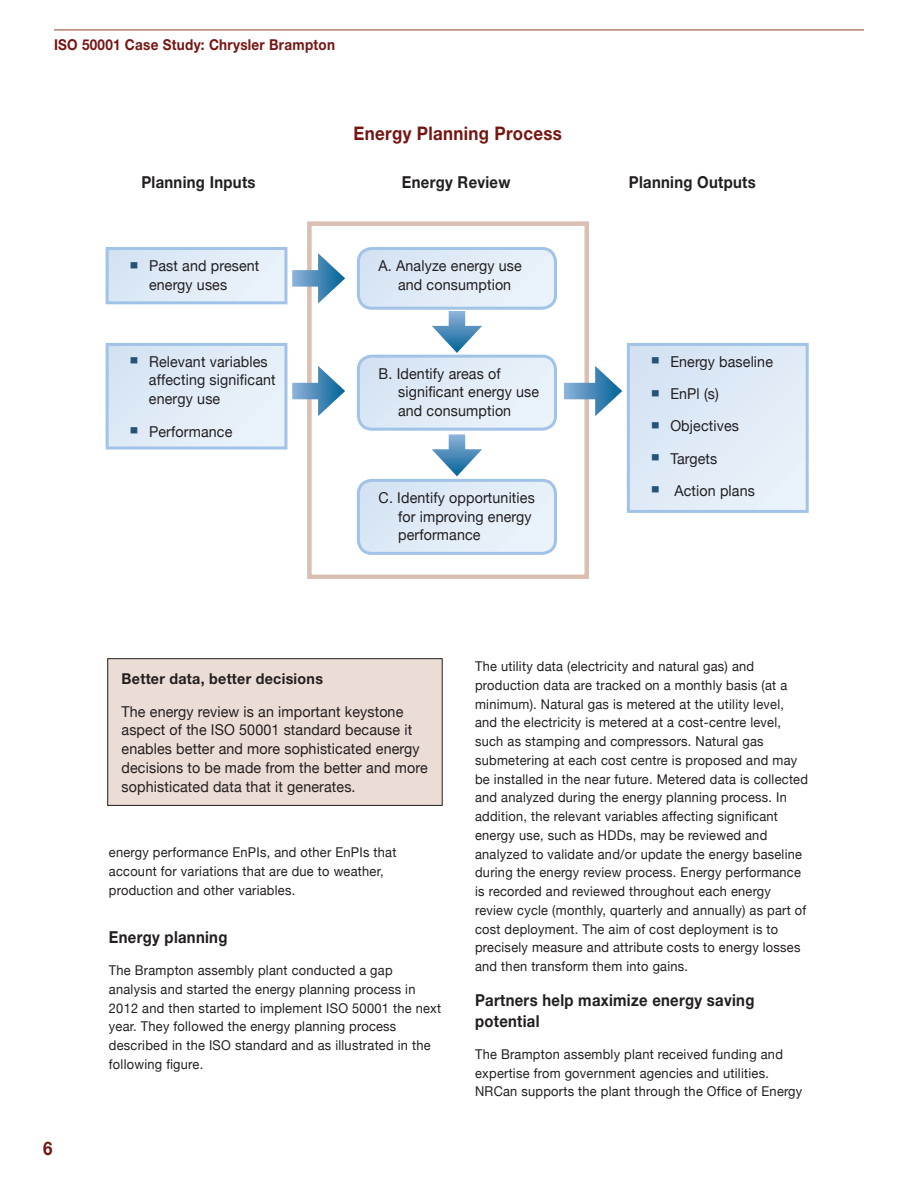
<style>
.page{position:relative;width:918px;height:1188px;background:#fff}
.page>*{position:absolute;margin:0;border:0;box-sizing:border-box;transform-origin:0 0}
.t1{font:700 18.75px "Helvetica Neue";letter-spacing:.02em;color:#751612;scale:.9 1}
.t2{font:700 16.5px/21px "Helvetica Neue";letter-spacing:.02em;color:#231f20;scale:.9 1}
.t3{font:15px/18.8px "Helvetica Neue";letter-spacing:.01em;color:#231f20;scale:.95 1}
.t4{font:700 15px "Helvetica Neue";letter-spacing:.02em;color:#751612;scale:.9 1}
.t5{font:700 15px "Helvetica Neue";letter-spacing:.02em;color:#231f20;scale:.95 1}
.t6{font:13.5px/18.8px "Helvetica Neue";letter-spacing:.02em;color:#231f20;scale:.95 1}
.s1{color:#255376}
</style>
<div class="page">
<hr style="left:54px;top:29px;width:810px;height:2px;background:#b4806d">
<div style="left:108px;top:659px;width:334px;height:146px;background:#ebdcd5"></div>
<div style="left:107px;top:658px;width:336px;height:148px;border:1px solid #231f20"></div>
<div style="left:307px;top:221px;width:282px;height:358px;border:4px solid #dabfb3"></div>
<svg style="left:359px;top:251px;width:194px;height:55px;background:#e0ebf6"></svg>
<div style="left:357px;top:247px;width:200px;height:63px;border:3px solid #a1c3e7;border-radius:14px"></div>
<div style="left:107px;top:248px;width:179px;height:55px;background:#e1ecf7"></div>
<div style="left:106px;top:247px;width:181px;height:57px;border:3px solid #a1c3e7"></div>
<div style="left:107px;top:344px;width:179px;height:104px;background:#e1ecf7"></div>
<div style="left:106px;top:343px;width:181px;height:107px;border:3px solid #a1c3e7"></div>
<div style="left:628px;top:344px;width:179px;height:167px;background:#dfeaf6"></div>
<div style="left:627px;top:343px;width:182px;height:170px;border:3px solid #a1c3e7"></div>
<div style="left:357px;top:355px;width:200px;height:76px;border:3px solid #a1c3e7;border-radius:14px"></div>
<div style="left:357px;top:479px;width:200px;height:76px;border:3px solid #a1c3e7;border-radius:14px"></div>
<svg style="left:292px;top:383px;width:26px;height:16px"></svg>
<svg style="left:318px;top:366px;width:27px;height:50px"></svg>
<svg style="left:292px;top:270px;width:26px;height:17px"></svg>
<svg style="left:318px;top:253px;width:27px;height:51px"></svg>
<svg style="left:564px;top:383px;width:31px;height:16px"></svg>
<svg style="left:595px;top:366px;width:27px;height:50px"></svg>
<svg style="left:449px;top:311px;width:16px;height:15px"></svg>
<svg style="left:358px;top:326px;width:198px;height:103px"></svg>
<svg style="left:449px;top:434px;width:16px;height:15px"></svg>
<svg style="left:358px;top:449px;width:198px;height:104px"></svg>
<p class="t4" style="left:54px;top:36px;width:314px">ISO 50001 Case Study: Chrysler Brampton</p>
<h2 class="t1" style="left:354px;top:122px;width:233px">Energy Planning Process</h2>
<p class="t2" style="left:141px;top:171px;width:128px">Planning Inputs</p>
<p class="t2" style="left:402px;top:171px;width:122px">Energy Review</p>
<p class="t2" style="left:629px;top:171px;width:142px">Planning Outputs</p>
<p class="t3" style="left:149px;top:256px;width:118px;text-indent:-20px"><span class="s1">▪</span> Past and present energy uses</p>
<p class="t3" style="left:149px;top:352px;width:135px;line-height:18.3px;text-indent:-20px"><span class="s1">▪</span> Relevant variables affecting significant energy use</p>
<p class="t3" style="left:129px;top:422px;width:110px"><span class="s1">▪</span> Performance</p>
<p class="t3" style="left:398px;top:256px;width:132px;text-indent:-20px">A. Analyze energy use and consumption</p>
<p class="t3" style="left:398px;top:364px;width:150px;text-indent:-20px">B. Identify areas of significant energy use and consumption</p>
<p class="t3" style="left:398px;top:488px;width:145px;text-indent:-20px">C. Identify opportunities for improving energy performance</p>
<p class="t3" style="left:650px;top:352px;width:131px"><span class="s1">▪</span> Energy baseline</p>
<p class="t3" style="left:650px;top:384px;width:74px"><span class="s1">▪</span> EnPl (s)</p>
<p class="t3" style="left:650px;top:417px;width:95px"><span class="s1">▪</span> Objectives</p>
<p class="t3" style="left:650px;top:449px;width:72px"><span class="s1">▪</span> Targets</p>
<p class="t3" style="left:650px;top:481px;width:112px"><span class="s1">▪</span> Action plans</p>
<h1 class="t1" style="left:43px;top:1137px;width:12px">6</h1>
<p class="t5" style="left:122px;top:670px;width:213px">Better data, better decisions</p>
<p class="t3" style="left:122px;top:702px;width:324px">The energy review is an important keystone aspect of the ISO 50001 standard because it enables better and more sophisticated energy decisions to be made from the better and more sophisticated data that it generates.</p>
<p class="t6" style="left:109px;top:843px;width:304px">energy performance EnPIs, and other EnPIs that account for variations that are due to weather, production and other variables.</p>
<h3 class="t2" style="left:109px;top:926px;width:133px">Energy planning</h3>
<p class="t6" style="left:109px;top:961px;width:351px">The Brampton assembly plant conducted a gap analysis and started the energy planning process in 2012 and then started to implement ISO 50001 the next year. They followed the energy planning process described in the ISO standard and as illustrated in the following figure.</p>
<p class="t6" style="left:475px;top:657px;width:352px">The utility data (electricity and natural gas) and production data are tracked on a monthly basis (at a minimum). Natural gas is metered at the utility level, and the electricity is metered at a cost-centre level, such as stamping and compressors. Natural gas submetering at each cost centre is proposed and may be installed in the near future. Metered data is collected and analyzed during the energy planning process. In addition, the relevant variables affecting significant energy use, such as HDDs, may be reviewed and analyzed to validate and/or update the energy baseline during the energy review process. Energy performance is recorded and reviewed throughout each energy review cycle (monthly, quarterly and annually) as part of cost deployment. The aim of cost deployment is to precisely measure and attribute costs to energy losses and then transform them into gains.</p>
<h3 class="t2" style="left:475px;top:989px;width:312px">Partners help maximize energy saving potential</h3>
<p class="t6" style="left:475px;top:1045px;width:346px">The Brampton assembly plant received funding and expertise from government agencies and utilities.<br>NRCan supports the plant through the Office of Energy</p>
</div>
